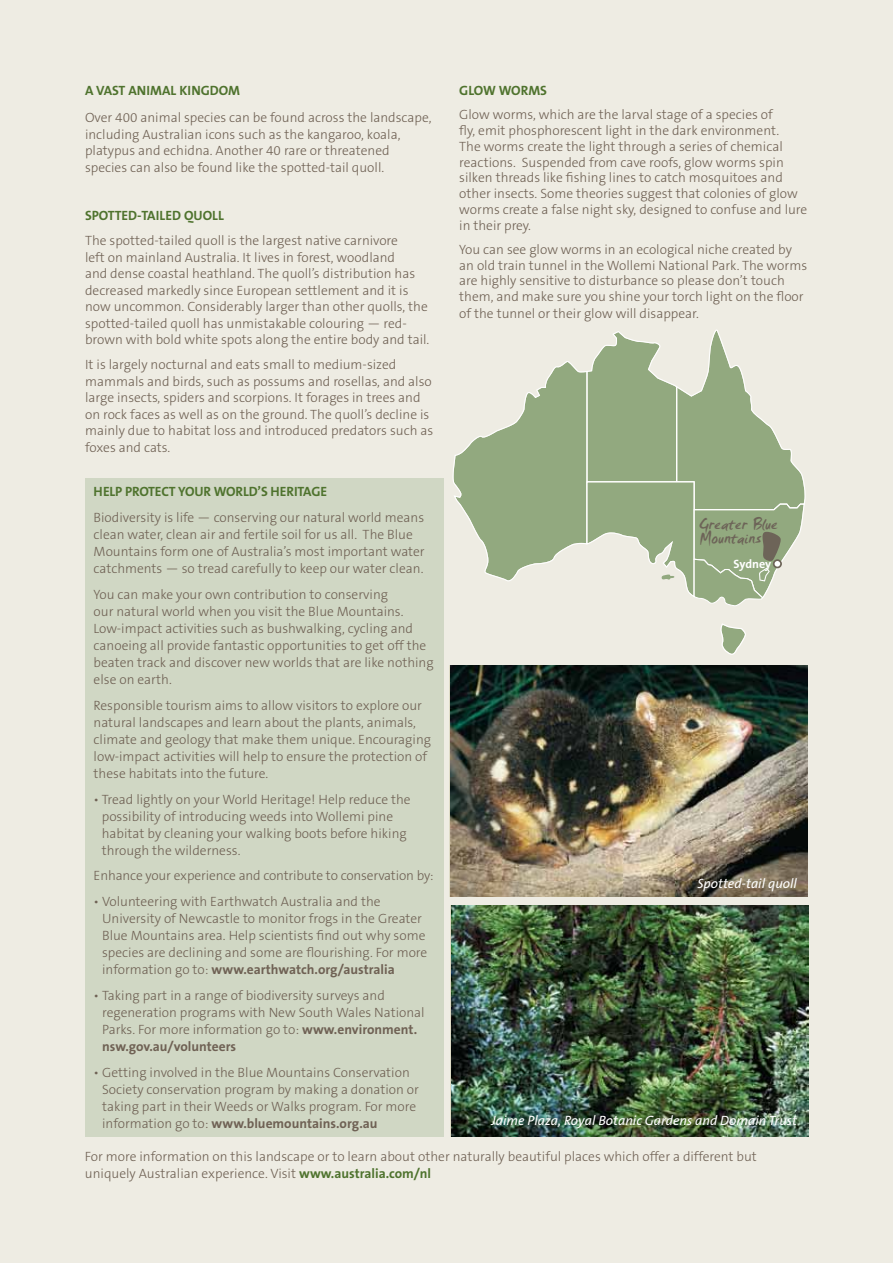
<style>
.page{position:relative;width:893px;height:1263px;background:#eeece3}
.page>*{position:absolute;margin:0;border:0;box-sizing:border-box;transform-origin:0 0}
.t1{font:17.25px/13.8px "TA Smudger";color:#6d6458}
.t2{font:300 13.5px/17.1px "The Sans B3";color:#6f6154}
.t3{font:700 13.5px "The Sans B7";color:#6f6154}
.t4{font:700 13.5px "The Sans B7";color:#4f732e}
.t5{font:italic 13.5px "The Sans B5 Plain";color:#fff}
.t6{font:700 12px "The Sans B7";letter-spacing:-.01em;color:#fff}
.s1{font-family:"The Sans B3";font-weight:300}
.s2{font-family:"The Sans B7";font-weight:700}
.s3{font-family:"The Sans B7";font-weight:700;color:#4f732e}
</style>
<div class="page">
<img style="left:451px;top:905px;width:358px;height:231px">
<div style="left:85px;top:478px;width:358px;height:658px;background:#d0d7c4"></div>
<svg style="left:720px;top:623px;width:26px;height:32px"></svg>
<svg style="left:452px;top:329px;width:354px;height:277px"></svg>
<img style="left:450px;top:665px;width:357px;height:231px">
<p class="t4" style="left:85px;top:83px;width:156px">A vast animal kingdom</p>
<p class="t2" style="left:85px;top:110px;width:348px;line-height:16.5px">Over 400 animal species can be found across the landscape, including Australian icons such as the kangaroo, koala, platypus and echidna. Another 40 rare or threatened species can also be found like the spotted-tail quoll.</p>
<p class="t4" style="left:85px;top:209px;width:140px">Spotted-tailed quoll</p>
<p class="t2" style="left:85px;top:233px;width:346px;line-height:16.5px">The spotted-tailed quoll is the largest native carnivore<br>left on mainland Australia. It lives in forest, woodland<br>and dense coastal heathland. The quoll’s distribution has decreased markedly since European settlement and it is now uncommon. Considerably larger than other quolls, the spotted-tailed quoll has unmistakable colouring — red&shy;brown with bold white spots along the entire body and tail.</p>
<p class="t2" style="left:85px;top:357px;width:350px;line-height:16.5px">It is largely nocturnal and eats small to medium-sized mammals and birds, such as possums and rosellas, and also large insects, spiders and scorpions. It forages in trees and on rock faces as well as on the ground. The quoll’s decline is mainly due to habitat loss and introduced predators such as foxes and cats.</p>
<p class="t4" style="left:94px;top:485px;width:235px">Help protect your world’s h eritage</p>
<p class="t2" style="left:94px;top:509px;width:333px">Biodiversity is life — conserving our natural world means clean water, clean air and fertile soil for us all. The Blue Mountains form one of Australia’s most important water catchments — so tread carefully to keep our water clean.</p>
<p class="t2" style="left:94px;top:586px;width:342px">You can make your own contribution to conserving<br>our natural world when you visit the Blue Mountains.<br>Low-impact activities such as bushwalking, cycling and canoeing all provide fantastic opportunities to get off the beaten track and discover new worlds that are like nothing else on earth.</p>
<p class="t2" style="left:94px;top:697px;width:339px">Responsible tourism aims to allow visitors to explore our natural landscapes and learn about the plants, animals, climate and geology that make them unique. Encouraging low-impact activities will help to ensure the protection of these habitats into the future.</p>
<p class="t2" style="left:102px;top:791px;width:310px;text-indent:-8px">• Tread lightly on your World Heritage! Help reduce the possibility of introducing weeds into Wollemi pine habitat by cleaning your walking boots before hiking through the wilderness.</p>
<p class="t2" style="left:94px;top:868px;width:342px">Enhance your experience and contribute to conservation by:</p>
<p class="t2" style="left:102px;top:893px;width:327px;text-indent:-9px">• Volunteering with Earthwatch Australia and the University of Newcastle to monitor frogs in the Greater Blue Mountains area. Help scientists find out why some species are declining and some are flourishing. For more</p>
<p class="t3" style="left:102px;top:963px;width:294px"><span class="s1">information go to:</span> www.earthwatch.org/australia</p>
<p class="t2" style="left:102px;top:987px;width:324px;text-indent:-9px">• Taking part in a range of biodiversity surveys and regeneration programs with New South Wales National<br>Parks. For more information go to: <span class="s2">www.environment.</span></p>
<p class="t3" style="left:102px;top:1039px;width:136px">nsw.gov.au/volunteers</p>
<p class="t2" style="left:102px;top:1064px;width:318px;text-indent:-9px">• Getting involved in the Blue Mountains Conservation<br>Society conservation program by making a donation or taking part in their Weeds or Walks program. For more</p>
<p class="t3" style="left:102px;top:1116px;width:277px"><span class="s1">information go to:</span> www.bluemountains.org.au</p>
<p class="t4" style="left:459px;top:83px;width:89px">Glow worms</p>
<p class="t2" style="left:459px;top:107px;width:350px;line-height:15.8px">Glow worms, which are the larval stage of a species of<br>fly, emit phosphorescent light in the dark environment.<br>The worms create the light through a series of chemical reactions. Suspended from cave roofs, glow worms spin silken threads like fishing lines to catch mosquitoes and other insects. Some theories suggest that colonies of glow worms create a false night sky, designed to confuse and lure in their prey.</p>
<p class="t2" style="left:459px;top:242px;width:349px;line-height:15.9px">You can see glow worms in an ecological niche created by an old train tunnel in the Wollemi National Park. The worms are highly sensitive to disturbance so please don’t touch them, and make sure you shine your torch light on the floor of the tunnel or their glow will disappear.</p>
<p class="t1" style="left:699px;top:518px;width:81px">Greater Blue<br>Mountains</p>
<p class="t6" style="left:734px;top:558px;width:39px">Sydney</p>
<p class="t5" style="left:697px;top:876px;width:101px">Spotted-tail quoll</p>
<p class="t5" style="left:491px;top:1114px;width:307px">Jaime Plaza, Royal Botanic Gardens and Domain Trust</p>
<p class="t2" style="left:85px;top:1148px;width:673px">For more information on this landscape or to learn about other naturally beautiful places which offer a different but uniquely Australian experience. Visit <span class="s3">www.australia.com/nl</span></p>
</div>
